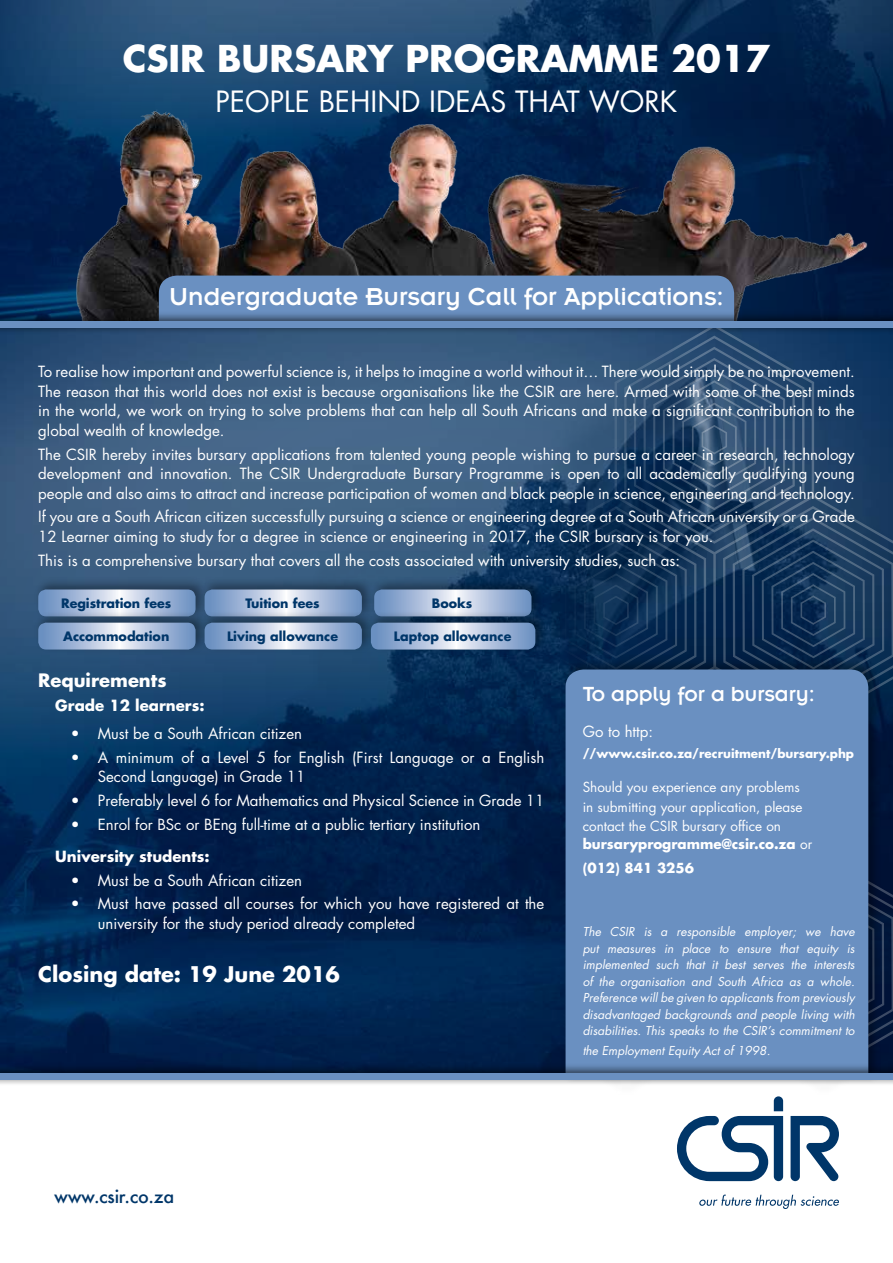
<style>
.page{position:relative;width:893px;height:1263px;background:#fff}
.page>*{position:absolute;margin:0;border:0;box-sizing:border-box;transform-origin:0 0}
.t1{font:700 36px "Futura";color:#fff}
.t2{font:28.5px "Futura";color:#fff}
.t3{font:27px "Insignia";color:#fff}
.t4{font:22.5px "Insignia";color:#fff}
.t5{font:700 21px "Futura";color:#fff}
.t6{font:500 18px "Futura";letter-spacing:-.015em;color:#003669}
.t7{font:700 18px "Futura";color:#fff}
.t8{font:15px/19.5px "Futura";color:#fff}
.t9{font:700 15px "Futura";color:#fff}
.t10{font:13.5px/19.5px "Futura";color:#fff}
.t11{font:700 13.5px/23.7px "Futura";color:#fff}
.t12{font:700 12.6px "Futura";color:#003669}
.t13{font:italic 12px/16.5px "Futura";color:#fff;text-align:justify}
.t14{font:700 12px "Futura";color:#fff}
.s1{font-weight:400}
</style>
<div class="page">
<img style="left:0;top:334px;width:215px;height:729px">
<div style="left:34px;top:577px;width:174px;height:43px;background:#000;opacity:.35"></div>
<svg style="left:38px;top:589px;width:158px;height:21px;background:#a7bad7"></svg>
<div style="left:34px;top:610px;width:174px;height:43px;background:#000;opacity:.35"></div>
<svg style="left:38px;top:623px;width:158px;height:26px;background:#aabdda"></svg>
<div style="left:201px;top:610px;width:173px;height:43px;background:#000;opacity:.35"></div>
<svg style="left:205px;top:336px;width:688px;height:727px;background:#204167"></svg>
<img style="left:0;top:0;width:893px;height:311px">
<div style="left:562px;top:657px;width:319px;height:427px;background:#000;opacity:.35"></div>
<div style="left:566px;top:669px;width:302px;height:394px;background:#6a90c1"></div>
<img style="left:63px;top:85px;width:813px;height:226px">
<div style="left:159px;top:276px;width:575px;height:35px;background:#6a90c1"></div>
<div style="left:0;top:311px;width:893px;height:23px;background:#000;opacity:.75"></div>
<div style="left:0;top:321px;width:893px;height:7px;background:#6a90c1"></div>
<svg style="left:790px;top:1116px;width:49px;height:65px"></svg>
<svg style="left:677px;top:1096px;width:106px;height:85px"></svg>
<svg style="left:699px;top:1194px;width:140px;height:15px"></svg>
<div style="left:0;top:1063px;width:893px;height:23px;background:#000;opacity:.75"></div>
<div style="left:0;top:1073px;width:893px;height:7px;background:#6a90c1"></div>
<h1 class="t1" style="left:123px;top:33px;width:649px">CSIR BURSARY PROGRAMME 2017</h1>
<h2 class="t2" style="left:216px;top:82px;width:463px">PEOPLE BEHIND IDEAS THAT WORK</h2>
<h3 class="t3" style="left:169px;top:283px;width:556px">Undergraduate Bursary Call for Applications:</h3>
<p class="t8" style="left:38px;top:362px;width:818px;text-align:justify">To realise how important and powerful science is, it helps to imagine a world without it… There would simply be no improvement.<br>The reason that this world does not exist is because organisations like the CSIR are here. Armed with some of the best minds in the world, we work on trying to solve problems that can help all South Africans and make a significant contribution to the global wealth of knowledge.</p>
<p class="t8" style="left:38px;top:444px;width:818px;text-align:justify">The CSIR hereby invites bursary applications from talented young people wishing to pursue a career in research, technology development and innovation. The CSIR Undergraduate Bursary Programme is open to all academically qualifying young people and also aims to attract and increase participation of women and black people in science, engineering and technology.</p>
<p class="t8" style="left:38px;top:507px;width:818px">If you are a South African citizen successfully pursuing a science or engineering degree at a South African university or a Grade<br>12 Learner aiming to study for a degree in science or engineering in 2017, the CSIR bursary is for you.</p>
<p class="t8" style="left:38px;top:550px;width:643px">This is a comprehensive bursary that covers all the costs associated with university studies, such as:</p>
<p class="t12" style="left:61px;top:594px;width:112px">Registration fees</p>
<p class="t12" style="left:245px;top:594px;width:76px">Tuition fees</p>
<p class="t12" style="left:432px;top:594px;width:42px">Books</p>
<p class="t12" style="left:63px;top:628px;width:108px">Accommodation</p>
<p class="t12" style="left:227px;top:628px;width:113px">Living allowance</p>
<p class="t12" style="left:394px;top:628px;width:119px">Laptop allowance</p>
<p class="t7" style="left:38px;top:668px;width:130px">Requirements</p>
<p class="t9" style="left:55px;top:695px;width:151px">Grade 12 learners:</p>
<p class="t8" style="left:71px;top:723px;width:233px">• Must be a South African citizen</p>
<p class="t8" style="left:98px;top:747px;width:448px;text-indent:-27px">• A minimum of a Level 5 for English (First Language or a English<br>Second Language) in Grade 11</p>
<p class="t8" style="left:71px;top:790px;width:475px">• Preferably level 6 for Mathematics and Physical Science in Grade 11</p>
<p class="t8" style="left:71px;top:814px;width:411px">• Enrol for BSc or BEng full-time at a public tertiary institution</p>
<p class="t9" style="left:55px;top:846px;width:156px">University students:</p>
<p class="t8" style="left:71px;top:870px;width:233px">• Must be a South African citizen</p>
<p class="t8" style="left:98px;top:894px;width:448px;text-indent:-27px">• Must have passed all courses for which you have registered at the university for the study period already completed</p>
<h3 class="t5" style="left:38px;top:960px;width:303px">Closing date: 19 June 2016</h3>
<h3 class="t4" style="left:583px;top:682px;width:234px">To apply for a bursary:</h3>
<p class="t8" style="left:583px;top:721px;width:72px">Go to http:</p>
<p class="t14" style="left:583px;top:745px;width:273px">//www.csir.co.za/recruitment/bursary.php</p>
<p class="t10" style="left:583px;top:777px;width:221px">Should you experience any problems in submitting your application, please contact the CSIR bursary office on</p>
<p class="t11" style="left:583px;top:832px;width:231px">bursaryprogramme@csir.co.za <span class="s1">or </span>(012) 841 3256</p>
<p class="t13" style="left:583px;top:923px;width:274px">The CSIR is a responsible employer; we have put measures in place to ensure that equity is implemented such that it best serves the interests of the organisation and South Africa as a whole.<br>Preference will be given to applicants from previously disadvantaged backgrounds and people living with disabilities. This speaks to the CSIR’s commitment to</p>
<p class="t13" style="left:583px;top:1042px;width:189px">the Employment Equity Act of 1998.</p>
<p class="t6" style="left:54px;top:1184px;width:122px">www.csir.co.za</p>
</div>
